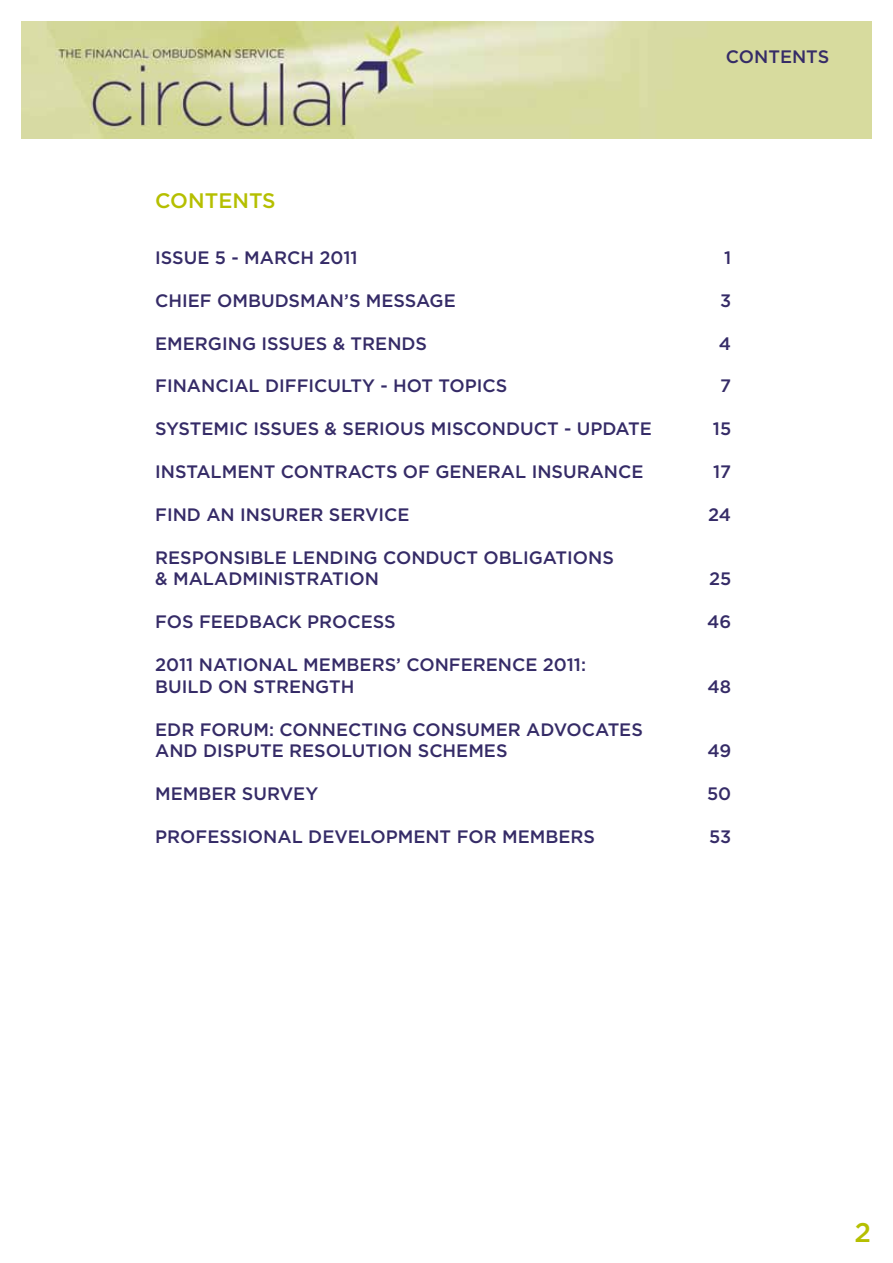
<style>
.page{position:relative;width:893px;height:1263px;background:#fff}
.page>*{position:absolute;margin:0;border:0;box-sizing:border-box;transform-origin:0 0}
.t1{font:500 27px "Gotham";color:#b5bf00}
.t2{font:500 21px "Gotham";color:#b5bf00}
.t3{font:500 18px "Gotham";color:#352b67}
</style>
<div class="page">
<img style="left:21px;top:21px;width:851px;height:117px">
<p class="t2" style="left:155px;top:187px;width:31px">CONTENTS</p>
<p class="t3" style="left:726px;top:45px;width:105px">CONTENTS</p>
<p class="t3" style="left:155px;top:246px;width:204px">ISSUE 5 - MARCH 2011</p>
<p class="t3" style="left:724px;top:246px;width:9px">1</p>
<p class="t3" style="left:155px;top:288px;width:148px">CHIEF OM BUDSMAN</p>
<p class="t3" style="left:344px;top:288px;width:36px">’S MESSA</p>
<p class="t3" style="left:430px;top:288px;width:21px">GE</p>
<p class="t3" style="left:720px;top:288px;width:13px">3</p>
<p class="t3" style="left:155px;top:331px;width:26px">EMER</p>
<p class="t3" style="left:208px;top:331px;width:66px">GING ISSUES</p>
<p class="t3" style="left:333px;top:331px;width:32px">&amp; TREN</p>
<p class="t3" style="left:402px;top:331px;width:25px">DS</p>
<p class="t3" style="left:719px;top:331px;width:14px">4</p>
<p class="t3" style="left:155px;top:374px;width:13px">FINANCIA</p>
<p class="t3" style="left:249px;top:374px;width:71px">L DI FFICU</p>
<p class="t3" style="left:341px;top:374px;width:144px">LTY - HOT TOPICS</p>
<p class="t3" style="left:720px;top:374px;width:12px">7</p>
<p class="t3" style="left:155px;top:417px;width:36px">SYSTEMIC</p>
<p class="t3" style="left:253px;top:417px;width:12px">ISSUES</p>
<p class="t3" style="left:325px;top:417px;width:42px">&amp; SERIOUS</p>
<p class="t3" style="left:431px;top:417px;width:14px">MISCON</p>
<p class="t3" style="left:506px;top:417px;width:28px">DUCT</p>
<p class="t3" style="left:564px;top:417px;width:62px">- U PDATE</p>
<p class="t3" style="left:713px;top:417px;width:20px">15</p>
<p class="t3" style="left:155px;top:460px;width:19px">INSTA</p>
<p class="t3" style="left:211px;top:460px;width:25px">LMENT</p>
<p class="t3" style="left:281px;top:460px;width:14px">CONTRACTS</p>
<p class="t3" style="left:403px;top:460px;width:61px">OF GENERA</p>
<p class="t3" style="left:515px;top:460px;width:29px">L INSURANCE</p>
<p class="t3" style="left:713px;top:460px;width:20px">17</p>
<p class="t3" style="left:155px;top:503px;width:105px">FIND AN INSURER</p>
<p class="t3" style="left:329px;top:503px;width:13px">SER</p>
<p class="t3" style="left:365px;top:503px;width:22px">VICE</p>
<p class="t3" style="left:708px;top:503px;width:24px">24</p>
<p class="t3" style="left:155px;top:546px;width:61px">RESPONSI</p>
<p class="t3" style="left:251px;top:546px;width:147px">BLE LEN DING CON</p>
<p class="t3" style="left:426px;top:546px;width:28px">DUCT</p>
<p class="t3" style="left:484px;top:546px;width:72px">OBLIGATIONS</p>
<p class="t3" style="left:155px;top:567px;width:99px">&amp; MALADMINISTRATION</p>
<p class="t3" style="left:709px;top:567px;width:24px">25</p>
<p class="t3" style="left:155px;top:610px;width:176px">FOS FEEDBACK PROCESS</p>
<p class="t3" style="left:707px;top:610px;width:26px">46</p>
<p class="t3" style="left:155px;top:653px;width:71px">2011 NATIONA</p>
<p class="t3" style="left:287px;top:653px;width:86px">L MEMBERS</p>
<p class="t3" style="left:396px;top:653px;width:78px">’ CON FERENCE</p>
<p class="t3" style="left:543px;top:653px;width:45px">2011:</p>
<p class="t3" style="left:155px;top:675px;width:11px">BUI</p>
<p class="t3" style="left:188px;top:675px;width:90px">LD ON STREN</p>
<p class="t3" style="left:315px;top:675px;width:24px">GTH</p>
<p class="t3" style="left:708px;top:675px;width:25px">48</p>
<p class="t3" style="left:155px;top:717px;width:59px">EDR FORUM</p>
<p class="t3" style="left:269px;top:717px;width:37px">: CONNECTIN</p>
<p class="t3" style="left:393px;top:717px;width:47px">G CONSUMER</p>
<p class="t3" style="left:526px;top:717px;width:54px">ADVOCATES</p>
<p class="t3" style="left:155px;top:739px;width:104px">AND DISPUTE</p>
<p class="t3" style="left:289px;top:739px;width:27px">RESO</p>
<p class="t3" style="left:341px;top:739px;width:24px">LUTION</p>
<p class="t3" style="left:418px;top:739px;width:24px">SCHEMES</p>
<p class="t3" style="left:707px;top:739px;width:25px">49</p>
<p class="t3" style="left:155px;top:782px;width:165px">MEM BER SURVEY</p>
<p class="t3" style="left:707px;top:782px;width:26px">50</p>
<p class="t3" style="left:155px;top:825px;width:14px">PRO</p>
<p class="t3" style="left:196px;top:825px;width:25px">FESSIONA</p>
<p class="t3" style="left:292px;top:825px;width:120px">L DEVELOPMENT</p>
<p class="t3" style="left:457px;top:825px;width:60px">FOR MEM</p>
<p class="t3" style="left:545px;top:825px;width:23px">BERS</p>
<p class="t3" style="left:709px;top:825px;width:24px">53</p>
<h1 class="t1" style="left:855px;top:1215px;width:18px">2</h1>
</div>
